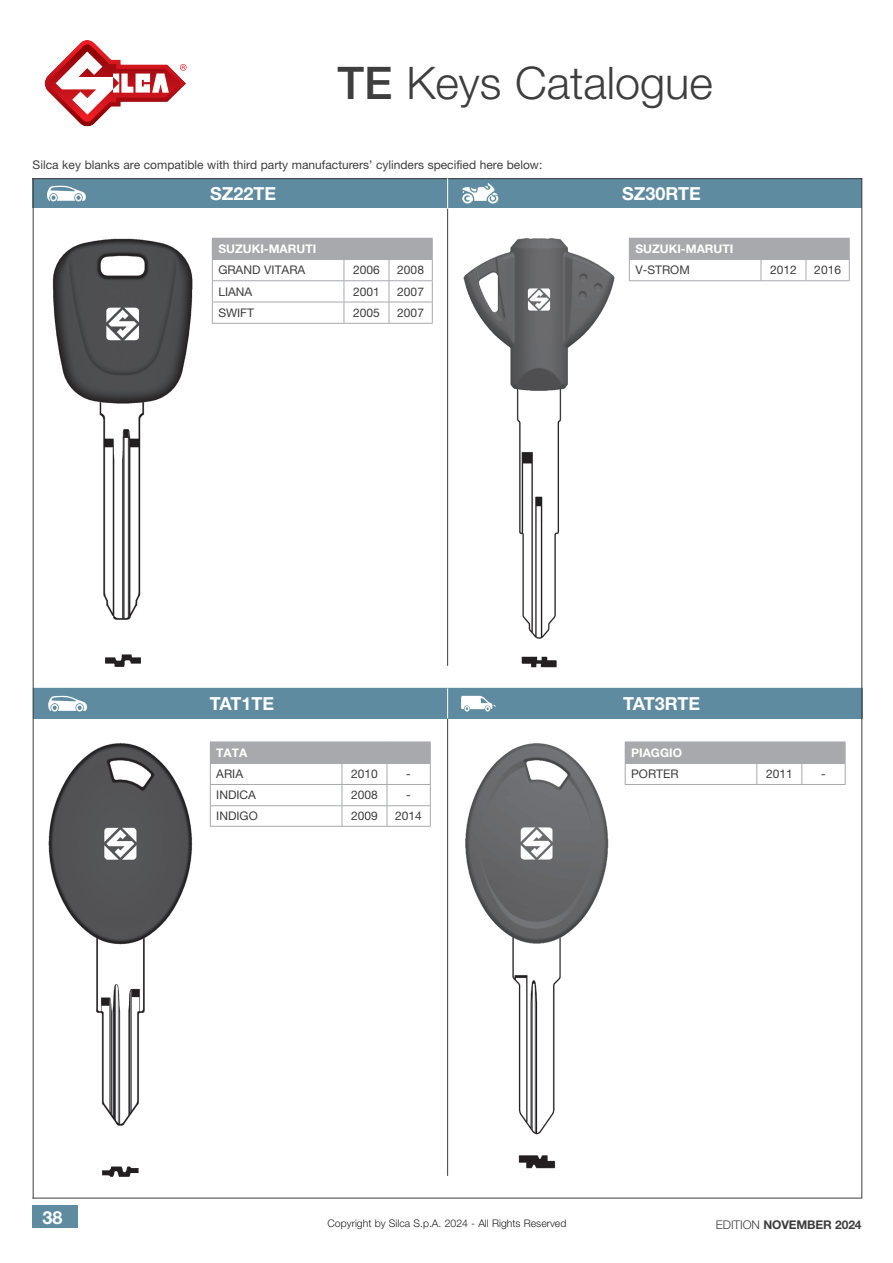
<style>
.page{position:relative;width:893px;height:1263px;background:#fff}
.page>*{position:absolute;margin:0;border:0;box-sizing:border-box;transform-origin:0 0}
.t1{font:300 45px "Helvetica Neue LT Std";color:#3e3e3f}
.t2{font:700 18px "Helvetica Neue LT Std";color:#fff}
.t3{font:12px "Helvetica Neue LT Std";color:#3e3e3f}
.t4{font:700 12px "Helvetica Neue LT Std";letter-spacing:-.01em;color:#3e3e3f}
.t5{font:11.85px "Helvetica Neue LT Std";color:#3e3e3f}
.t6{font:700 11.85px "Helvetica Neue LT Std";color:#fff}
.t7{font:300 10.5px "Helvetica Neue LT Std";color:#231f20}
.s1{font-weight:500}
.s2{font-weight:300}
</style>
<div class="page">
<div style="left:33px;top:688px;width:830px;height:31px;background:#5f8ba1"></div>
<div style="left:32px;top:178px;width:830px;height:30px;background:#5f8ba1"></div>
<hr style="left:32px;top:1198px;width:830px;height:1px;background:#3e3e3f">
<hr style="left:32px;top:178px;width:830px;height:1px;background:#3e3e3f">
<hr style="left:861px;top:178px;width:1px;height:1020px;background:#3e3e3f">
<svg style="left:44px;top:40px;width:143px;height:87px"></svg>
<div style="left:33px;top:1206px;width:45px;height:22px;background:#5f8ba1"></div>
<hr style="left:33px;top:178px;width:1px;height:1020px;background:#3e3e3f">
<svg style="left:47px;top:186px;width:39px;height:15px"></svg>
<hr style="left:447px;top:208px;width:1px;height:458px;background:#3e3e3f">
<hr style="left:447px;top:178px;width:1px;height:30px;background:#fff">
<div style="left:212px;top:238px;width:220px;height:21px;background:#a8a9ad"></div>
<hr style="left:389px;top:238px;width:44px;height:1px;background:#a8a9ad">
<hr style="left:212px;top:259px;width:132px;height:1px;background:#a8a9ad">
<hr style="left:344px;top:259px;width:45px;height:1px;background:#a8a9ad">
<hr style="left:389px;top:259px;width:44px;height:1px;background:#a8a9ad">
<hr style="left:212px;top:280px;width:132px;height:1px;background:#a8a9ad">
<hr style="left:344px;top:280px;width:45px;height:1px;background:#a8a9ad">
<hr style="left:389px;top:280px;width:44px;height:1px;background:#a8a9ad">
<hr style="left:212px;top:302px;width:132px;height:1px;background:#a8a9ad">
<svg style="left:212px;top:260px;width:1px;height:63px"></svg>
<hr style="left:344px;top:302px;width:45px;height:1px;background:#a8a9ad">
<svg style="left:344px;top:260px;width:1px;height:63px"></svg>
<hr style="left:389px;top:302px;width:44px;height:1px;background:#a8a9ad">
<svg style="left:389px;top:260px;width:1px;height:63px"></svg>
<svg style="left:432px;top:239px;width:1px;height:84px"></svg>
<hr style="left:212px;top:323px;width:132px;height:1px;background:#a8a9ad">
<hr style="left:344px;top:323px;width:45px;height:1px;background:#a8a9ad">
<hr style="left:389px;top:323px;width:44px;height:1px;background:#a8a9ad">
<div style="left:629px;top:238px;width:220px;height:21px;background:#a8a9ad"></div>
<hr style="left:806px;top:238px;width:44px;height:1px;background:#a8a9ad">
<hr style="left:629px;top:280px;width:132px;height:1px;background:#a8a9ad">
<hr style="left:761px;top:280px;width:45px;height:1px;background:#a8a9ad">
<hr style="left:806px;top:280px;width:44px;height:1px;background:#a8a9ad">
<hr style="left:629px;top:259px;width:132px;height:1px;background:#a8a9ad">
<svg style="left:629px;top:260px;width:1px;height:20px"></svg>
<hr style="left:761px;top:259px;width:45px;height:1px;background:#a8a9ad">
<svg style="left:761px;top:260px;width:1px;height:20px"></svg>
<hr style="left:806px;top:259px;width:44px;height:1px;background:#a8a9ad">
<svg style="left:806px;top:260px;width:1px;height:20px"></svg>
<svg style="left:849px;top:239px;width:1px;height:41px"></svg>
<img style="left:105px;top:654px;width:36px;height:13px">
<img style="left:52px;top:238px;width:141px;height:382px">
<img style="left:463px;top:238px;width:152px;height:401px">
<img style="left:522px;top:657px;width:34px;height:11px">
<svg style="left:462px;top:183px;width:36px;height:20px"></svg>
<svg style="left:48px;top:696px;width:39px;height:15px"></svg>
<hr style="left:447px;top:718px;width:1px;height:458px;background:#3e3e3f">
<hr style="left:447px;top:688px;width:1px;height:30px;background:#fff">
<div style="left:210px;top:742px;width:220px;height:21px;background:#a8a9ad"></div>
<hr style="left:210px;top:741px;width:132px;height:1px;background:#a8a9ad">
<hr style="left:342px;top:741px;width:45px;height:1px;background:#a8a9ad">
<hr style="left:387px;top:741px;width:44px;height:1px;background:#a8a9ad">
<hr style="left:210px;top:826px;width:132px;height:1px;background:#a8a9ad">
<hr style="left:342px;top:826px;width:45px;height:1px;background:#a8a9ad">
<hr style="left:387px;top:826px;width:44px;height:1px;background:#a8a9ad">
<hr style="left:210px;top:763px;width:132px;height:1px;background:#a8a9ad">
<hr style="left:342px;top:763px;width:45px;height:1px;background:#a8a9ad">
<hr style="left:387px;top:763px;width:44px;height:1px;background:#a8a9ad">
<hr style="left:210px;top:784px;width:132px;height:1px;background:#a8a9ad">
<hr style="left:342px;top:784px;width:45px;height:1px;background:#a8a9ad">
<hr style="left:387px;top:784px;width:44px;height:1px;background:#a8a9ad">
<hr style="left:210px;top:805px;width:132px;height:1px;background:#a8a9ad">
<svg style="left:210px;top:764px;width:1px;height:62px"></svg>
<hr style="left:342px;top:805px;width:45px;height:1px;background:#a8a9ad">
<svg style="left:342px;top:764px;width:1px;height:62px"></svg>
<hr style="left:387px;top:805px;width:44px;height:1px;background:#a8a9ad">
<svg style="left:387px;top:764px;width:1px;height:62px"></svg>
<svg style="left:430px;top:742px;width:1px;height:84px"></svg>
<div style="left:625px;top:742px;width:220px;height:21px;background:#a8a9ad"></div>
<hr style="left:625px;top:741px;width:132px;height:1px;background:#a8a9ad">
<hr style="left:757px;top:741px;width:45px;height:1px;background:#a8a9ad">
<hr style="left:802px;top:741px;width:43px;height:1px;background:#a8a9ad">
<hr style="left:625px;top:784px;width:132px;height:1px;background:#a8a9ad">
<hr style="left:757px;top:784px;width:45px;height:1px;background:#a8a9ad">
<hr style="left:802px;top:784px;width:43px;height:1px;background:#a8a9ad">
<hr style="left:625px;top:763px;width:132px;height:1px;background:#a8a9ad">
<svg style="left:625px;top:764px;width:1px;height:20px"></svg>
<hr style="left:757px;top:763px;width:45px;height:1px;background:#a8a9ad">
<svg style="left:756px;top:764px;width:1px;height:20px"></svg>
<hr style="left:802px;top:763px;width:43px;height:1px;background:#a8a9ad">
<svg style="left:801px;top:764px;width:1px;height:20px"></svg>
<svg style="left:845px;top:742px;width:1px;height:42px"></svg>
<img style="left:48px;top:743px;width:145px;height:383px">
<img style="left:102px;top:1166px;width:37px;height:11px">
<img style="left:518px;top:1155px;width:37px;height:13px">
<img style="left:465px;top:743px;width:144px;height:392px">
<svg style="left:461px;top:696px;width:34px;height:15px"></svg>
<h1 class="t1" style="left:337px;top:56px;width:377px"><span class="s1">TE</span> Keys Catalogue</h1>
<p class="t3" style="left:33px;top:157px;width:511px">Silca key blanks are compatible with third party manufacturers’ cylinders specified here below:</p>
<h2 class="t2" style="left:210px;top:183px;width:68px">SZ22TE</h2>
<p class="t6" style="left:218px;top:242px;width:99px">SUZUKI-MARUTI</p>
<p class="t5" style="left:218px;top:263px;width:88px">GRAND VITARA</p>
<p class="t5" style="left:353px;top:263px;width:28px">2006</p>
<p class="t5" style="left:397px;top:263px;width:28px">2008</p>
<p class="t5" style="left:218px;top:284px;width:35px">LIANA</p>
<p class="t5" style="left:353px;top:284px;width:28px">2001</p>
<p class="t5" style="left:397px;top:284px;width:28px">2007</p>
<p class="t5" style="left:218px;top:306px;width:37px">SWIFT</p>
<p class="t5" style="left:353px;top:306px;width:28px">2005</p>
<p class="t5" style="left:397px;top:306px;width:28px">2007</p>
<h2 class="t2" style="left:622px;top:183px;width:80px">SZ30RTE</h2>
<p class="t6" style="left:635px;top:242px;width:99px">SUZUKI-MARUTI</p>
<p class="t5" style="left:635px;top:263px;width:56px">V-STROM</p>
<p class="t5" style="left:770px;top:263px;width:28px">2012</p>
<p class="t5" style="left:814px;top:263px;width:28px">2016</p>
<h2 class="t2" style="left:210px;top:693px;width:66px">TAT1TE</h2>
<p class="t6" style="left:216px;top:745px;width:33px">TATA</p>
<p class="t5" style="left:216px;top:767px;width:28px">ARIA</p>
<p class="t5" style="left:351px;top:767px;width:28px">2010</p>
<p class="t5" style="left:406px;top:767px;width:6px">-</p>
<p class="t5" style="left:216px;top:788px;width:41px">INDICA</p>
<p class="t5" style="left:351px;top:788px;width:28px">2008</p>
<p class="t5" style="left:406px;top:788px;width:6px">-</p>
<p class="t5" style="left:216px;top:809px;width:43px">INDIGO</p>
<p class="t5" style="left:351px;top:809px;width:28px">2009</p>
<p class="t5" style="left:395px;top:809px;width:28px">2014</p>
<h2 class="t2" style="left:623px;top:693px;width:79px">TAT3RTE</h2>
<p class="t6" style="left:631px;top:745px;width:52px">PIAGGIO</p>
<p class="t5" style="left:631px;top:767px;width:49px">PORTER</p>
<p class="t5" style="left:766px;top:767px;width:28px">2011</p>
<p class="t5" style="left:821px;top:767px;width:6px">-</p>
<h2 class="t2" style="left:43px;top:1206px;width:22px">38</h2>
<p class="t7" style="left:328px;top:1217px;width:240px">Copyright by Silca S.p.A. 2024 - All Rights Reserved</p>
<p class="t4" style="left:716px;top:1217px;width:147px"><span class="s2">EDITION</span> NOVEMBER 2024</p>
</div>
